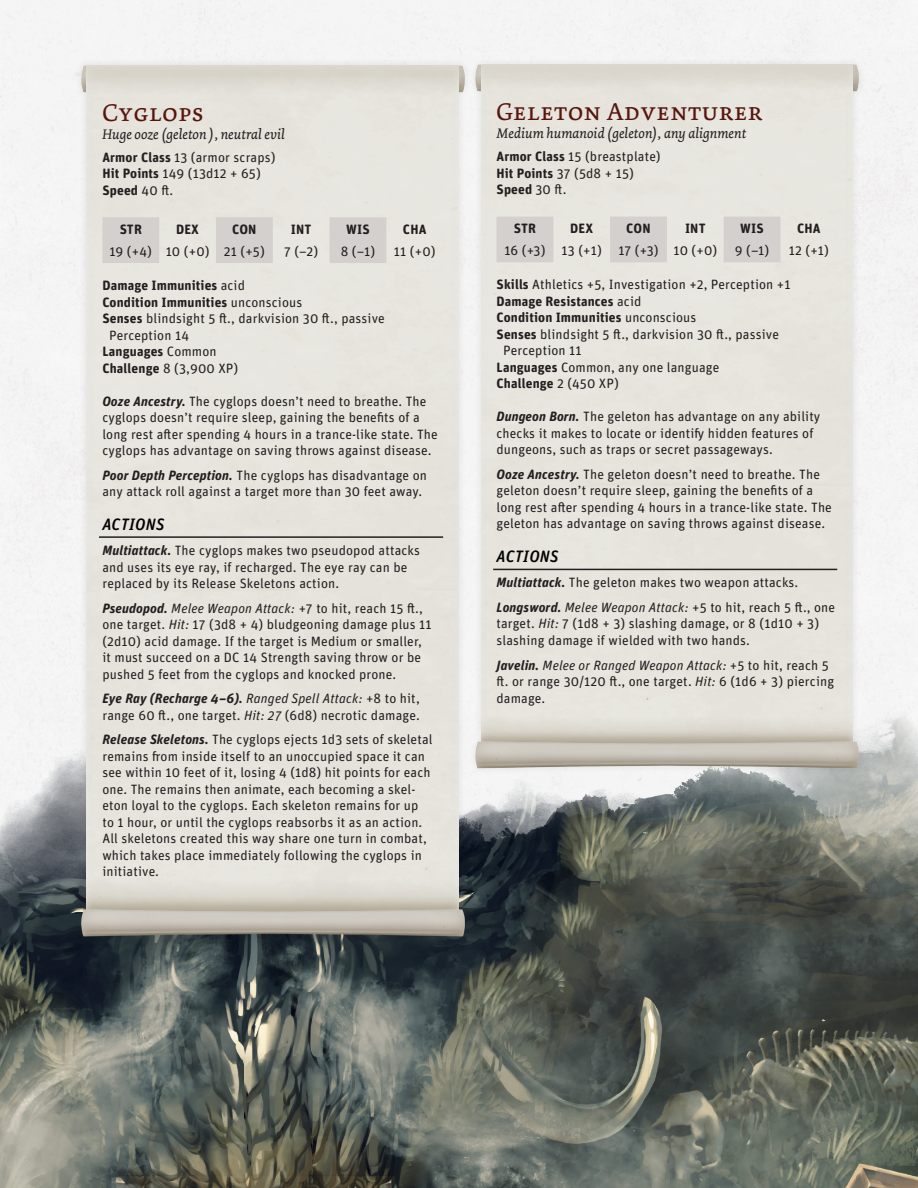
<style>
.page{position:relative;width:918px;height:1188px;background:#fff}
.page>*{position:absolute;margin:0;border:0;box-sizing:border-box;transform-origin:0 0}
.Item_Name{font:25.5px "Dolly Pro Regular Small Caps";color:#57150c}
.t1{font:italic 500 16.5px "Unit Rounded Pro";letter-spacing:.02em;color:#000}
.Item_Meta{font:italic 14.7px "Dolly Pro";color:#231f20}
.Item_Description_-_F{font:13.5px/16.5px "Unit Rounded Pro";letter-spacing:.01em;color:#231f20}
.Statblock_Paragraph{font:13.5px/16.5px "Unit Rounded Pro";letter-spacing:.01em;color:#231f20}
.Statblock_Indented_P{font:13.5px/16.5px "Unit Rounded Pro";letter-spacing:.01em;color:#231f20}
.Statblock_Indented_P-2{font:700 13.5px "Unit Rounded Pro";letter-spacing:.01em;color:#231f20}
.Item_Meta-2{font:13.5px "Unit Rounded Pro";letter-spacing:.01em;color:#231f20}
.Item_Description_-_F-2{font:700 13.5px "Unit Rounded Pro";letter-spacing:.01em;color:#231f20}
.s1{font-weight:700}
.s2{font-weight:400}
.s3{font-weight:700;font-style:italic}
.s4{font-style:italic}
</style>
<div class="page">
<img style="left:0;top:0;width:918px;height:1188px">
<div style="left:74px;top:57px;width:398px;height:886px;background:#231f20;opacity:.1"></div>
<div style="left:78px;top:60px;width:391px;height:39px;background:#fff;opacity:.4"></div>
<div style="left:86px;top:62px;width:375px;height:855px;background:#e6e4dd"></div>
<hr style="left:99px;top:536px;width:344px;height:2px;background:#231f20">
<svg style="left:102px;top:217px;width:284px;height:46px"></svg>
<div style="left:78px;top:904px;width:391px;height:39px;background:#fff;opacity:.4"></div>
<div style="left:469px;top:57px;width:397px;height:718px;background:#f3f3f3"></div>
<div style="left:472px;top:59px;width:391px;height:39px;background:#fff;opacity:.4"></div>
<div style="left:480px;top:62px;width:375px;height:686px;background:#e6e4dd"></div>
<hr style="left:493px;top:569px;width:344px;height:1px;background:#231f20">
<svg style="left:497px;top:217px;width:283px;height:45px"></svg>
<div style="left:472px;top:736px;width:391px;height:39px;background:#fff;opacity:.4"></div>
<p class="Item_Name" style="left:102px;top:96px;width:103px">Cyglops</p>
<p class="Item_Meta" style="left:102px;top:124px;width:184px">Huge ooze (geleton ), neutral evil</p>
<p class="Statblock_Indented_P" style="left:102px;top:148px;width:175px"><span class="s1">Armor Class</span> 13 (armor scraps)</p>
<p class="Statblock_Indented_P" style="left:102px;top:165px;width:160px"><span class="s1">Hit Points</span> 149 (13d12 + 65)</p>
<p class="Statblock_Indented_P-2" style="left:102px;top:180px;width:72px">Speed <span class="s2">40 ft.</span></p>
<p class="Item_Description_-_F-2" style="left:120px;top:220px;width:24px">STR</p>
<p class="Item_Description_-_F-2" style="left:176px;top:220px;width:24px">DEX</p>
<p class="Item_Description_-_F-2" style="left:232px;top:220px;width:26px">CON</p>
<p class="Item_Description_-_F-2" style="left:291px;top:220px;width:22px">INT</p>
<p class="Item_Description_-_F-2" style="left:346px;top:220px;width:25px">WIS</p>
<p class="Item_Description_-_F-2" style="left:403px;top:220px;width:25px">CHA</p>
<p class="Item_Description_-_F" style="left:110px;top:243px;width:44px">19 (+4)</p>
<p class="Item_Meta-2" style="left:166px;top:242px;width:45px">10 (+0)</p>
<p class="Item_Meta-2" style="left:224px;top:242px;width:42px">21 (+5)</p>
<p class="Item_Meta-2" style="left:284px;top:242px;width:36px">7 (–2)</p>
<p class="Item_Meta-2" style="left:341px;top:242px;width:36px">8 (–1)</p>
<p class="Item_Meta-2" style="left:394px;top:242px;width:43px">11 (+0)</p>
<p class="Statblock_Indented_P-2" style="left:102px;top:276px;width:144px">Damage Immunities <span class="s2">acid</span></p>
<p class="Statblock_Indented_P-2" style="left:102px;top:292px;width:201px">Condition Immunities <span class="s2">unconscious</span></p>
<p class="Statblock_Indented_P" style="left:109px;top:309px;width:277px;text-indent:-7px"><span class="s1">Senses</span> blindsight 5 ft., darkvision 30 ft., passive<br>Perception 14</p>
<p class="Statblock_Indented_P-2" style="left:102px;top:342px;width:116px">Languages <span class="s2">Common</span></p>
<p class="Statblock_Indented_P" style="left:102px;top:359px;width:138px"><span class="s1">Challenge</span> 8 (3,900 XP)</p>
<p class="Statblock_Paragraph" style="left:102px;top:392px;width:337px"><span class="s3">Ooze Ancestry.</span> The cyglops doesn’t need to breathe. The cyglops doesn’t require sleep, gaining the benefits of a long rest after spending 4 hours in a trance-like state. The cyglops has advantage on saving throws against disease.</p>
<p class="Statblock_Paragraph" style="left:102px;top:466px;width:326px"><span class="s3">Poor Depth Perception.</span> The cyglops has disadvantage on any attack roll against a target more than 30 feet away.</p>
<p class="t1" style="left:102px;top:512px;width:63px">ACTIONS</p>
<p class="Item_Description_-_F" style="left:102px;top:541px;width:319px"><span class="s3">Multiattack.</span> The cyglops makes two pseudopod attacks and uses its eye ray, if recharged. The eye ray can be replaced by its Release Skeletons action.</p>
<p class="Item_Description_-_F" style="left:102px;top:599px;width:331px"><span class="s3">Pseudopod.</span> <span class="s4">Melee Weapon Attack:</span> +7 to hit, reach 15 ft., one target. <span class="s4">Hit:</span> 17 (3d8 + 4) bludgeoning damage plus 11 (2d10) acid damage. If the target is Medium or smaller, it must succeed on a DC 14 Strength saving throw or be pushed 5 feet from the cyglops and knocked prone.</p>
<p class="Item_Description_-_F" style="left:102px;top:690px;width:319px"><span class="s3">Eye Ray (Recharge 4–6).</span> <span class="s4">Ranged Spell Attack:</span> +8 to hit, range 60 ft., one target. <span class="s4">Hit: 27</span> (6d8) necrotic damage.</p>
<p class="Item_Description_-_F" style="left:102px;top:731px;width:332px"><span class="s3">Release Skeletons.</span> The cyglops ejects 1d3 sets of skeletal remains from inside itself to an unoccupied space it can see within 10 feet of it, losing 4 (1d8) hit points for each one. The remains then animate, each becoming a skel&shy;eton loyal to the cyglops. Each skeleton remains for up to 1 hour, or until the cyglops reabsorbs it as an action.<br>All skeletons created this way share one turn in combat, which takes place immediately following the cyglops in initiative.</p>
<p class="Item_Name" style="left:497px;top:96px;width:268px">Geleton Adventurer</p>
<p class="Item_Meta" style="left:497px;top:124px;width:251px">Medium humanoid (geleton), any alignment</p>
<p class="Statblock_Indented_P" style="left:497px;top:148px;width:166px"><span class="s1">Armor Class</span> 15 (breastplate)</p>
<p class="Statblock_Indented_P" style="left:497px;top:164px;width:139px"><span class="s1">Hit Points</span> 37 (5d8 + 15)</p>
<p class="Statblock_Indented_P-2" style="left:497px;top:180px;width:72px">Speed <span class="s2">30 ft.</span></p>
<p class="Item_Description_-_F-2" style="left:514px;top:219px;width:24px">STR</p>
<p class="Item_Description_-_F-2" style="left:570px;top:219px;width:24px">DEX</p>
<p class="Item_Description_-_F-2" style="left:626px;top:219px;width:26px">CON</p>
<p class="Item_Description_-_F-2" style="left:685px;top:219px;width:22px">INT</p>
<p class="Item_Description_-_F-2" style="left:740px;top:219px;width:25px">WIS</p>
<p class="Item_Description_-_F-2" style="left:797px;top:219px;width:25px">CHA</p>
<p class="Item_Description_-_F" style="left:504px;top:242px;width:43px">16 (+3)</p>
<p class="Item_Meta-2" style="left:562px;top:241px;width:42px">13 (+1)</p>
<p class="Item_Meta-2" style="left:618px;top:241px;width:42px">17 (+3)</p>
<p class="Item_Meta-2" style="left:673px;top:241px;width:45px">10 (+0)</p>
<p class="Item_Meta-2" style="left:735px;top:241px;width:36px">9 (–1)</p>
<p class="Item_Meta-2" style="left:789px;top:241px;width:42px">12 (+1)</p>
<p class="Statblock_Indented_P" style="left:497px;top:276px;width:296px"><span class="s1">Skills</span> Athletics +5, Investigation +2, Perception +1</p>
<p class="Statblock_Indented_P-2" style="left:497px;top:291px;width:146px">Damage Resistances <span class="s2">acid</span></p>
<p class="Statblock_Indented_P-2" style="left:497px;top:308px;width:201px">Condition Immunities <span class="s2">unconscious</span></p>
<p class="Statblock_Indented_P" style="left:503px;top:325px;width:277px;text-indent:-7px"><span class="s1">Senses</span> blindsight 5 ft., darkvision 30 ft., passive<br>Perception 11</p>
<p class="Statblock_Indented_P" style="left:497px;top:358px;width:224px"><span class="s1">Languages</span> Common, any one language</p>
<p class="Statblock_Indented_P-2" style="left:497px;top:374px;width:124px">Challenge <span class="s2">2 (450 XP)</span></p>
<p class="Statblock_Paragraph" style="left:497px;top:408px;width:325px"><span class="s3">Dungeon Born.</span> The geleton has advantage on any ability checks it makes to locate or identify hidden features of dungeons, such as traps or secret passageways.</p>
<p class="Statblock_Paragraph" style="left:497px;top:465px;width:337px"><span class="s3">Ooze Ancestry.</span> The geleton doesn’t need to breathe. The geleton doesn’t require sleep, gaining the benefits of a long rest after spending 4 hours in a trance-like state. The geleton has advantage on saving throws against disease.</p>
<p class="t1" style="left:497px;top:545px;width:63px">ACTIONS</p>
<p class="Item_Description_-_F" style="left:497px;top:574px;width:303px"><span class="s3">Multiattack.</span> The geleton makes two weapon attacks.</p>
<p class="Item_Description_-_F" style="left:497px;top:598px;width:340px"><span class="s3">Longsword.</span> <span class="s4">Melee Weapon Attack:</span> +5 to hit, reach 5 ft., one target. <span class="s4">Hit:</span> 7 (1d8 + 3) slashing damage, or 8 (1d10 + 3) slashing damage if wielded with two hands.</p>
<p class="Item_Description_-_F" style="left:497px;top:656px;width:339px"><span class="s3">Javelin.</span> <span class="s4">Melee or Ranged Weapon Attack:</span> +5 to hit, reach 5 ft. or range 30/120 ft., one target. <span class="s4">Hit:</span> 6 (1d6 + 3) piercing damage.</p>
</div>
